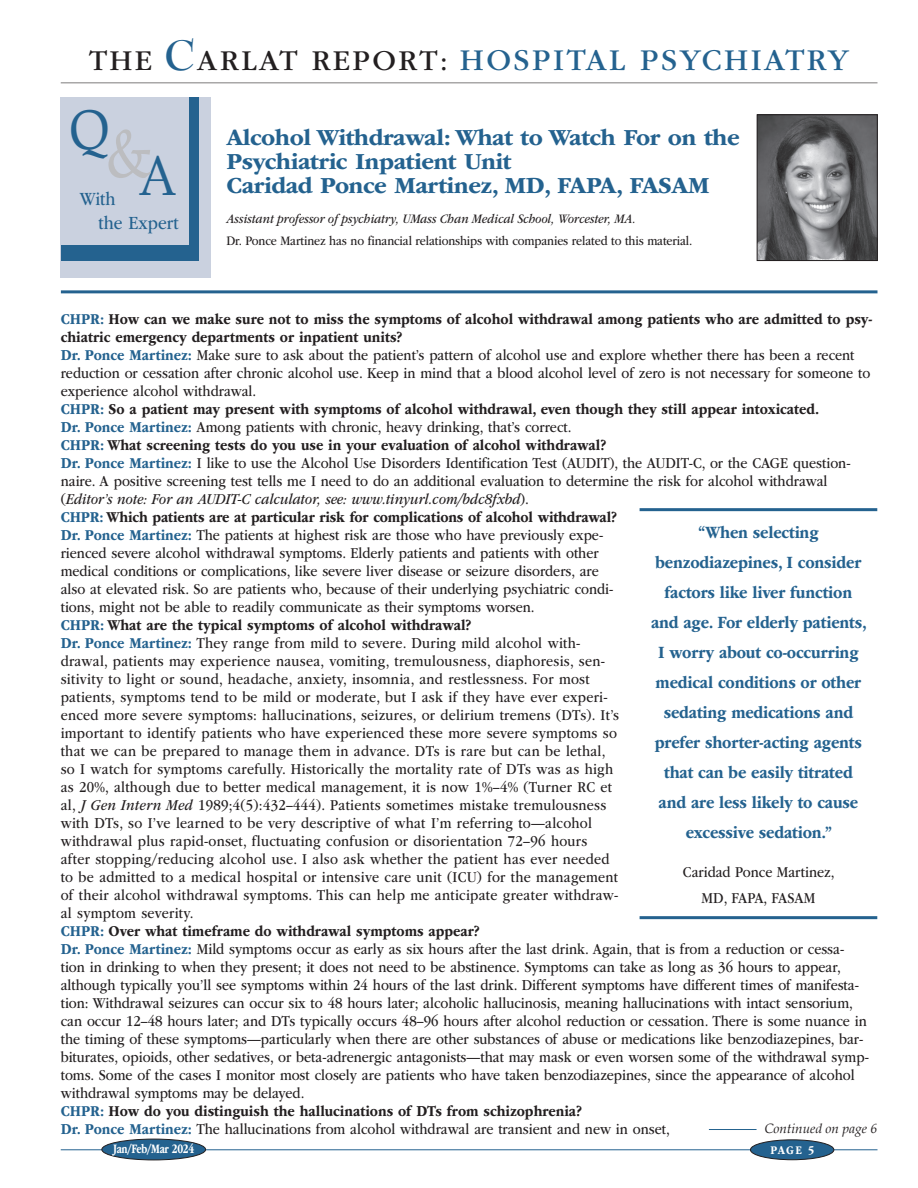
<style>
.page{position:relative;width:918px;height:1188px;background:#fff}
.page>*{position:absolute;margin:0;border:0;box-sizing:border-box;transform-origin:0 0}
.t1{font:68.1px "Book Antiqua";color:#bcbdc0;scale:.88 1}
.t2{font:55.95px "Book Antiqua";color:#24628f;scale:.88 1}
.t3{font:31.5px "ITC Garamond Std";letter-spacing:.075em;color:#24628f}
.t4{font:700 24px/24px "ITC Garamond Std";letter-spacing:-.02em;color:#24628f}
.t5{font:19.5px "ITC Garamond Std";color:#24628f;scale:.88 1}
.t6{font:700 18px/30px "ITC Garamond Std";letter-spacing:-.01em;color:#24628f;text-align:center;scale:.88 1}
.t7{font:15.75px/18px "ITC Garamond Std";color:#231f20;scale:.88 1}
.t8{font:13.5px "ITC Garamond Std";letter-spacing:-.01em;color:#231f20;scale:.88 1}
.t9{font:italic 13.5px "ITC Garamond Std";color:#231f20;scale:.88 1}
.t10{font:italic 13.5px "Book Antiqua";color:#231f20}
.t11{font:700 13.5px "ITC Garamond Std";letter-spacing:-.03em;color:#fff;scale:.73 1}
.t12{font:700 12.15px "ITC Garamond Std";color:#fff;scale:.85 1}
.s1{font-size:30px;color:#231f20}
.s2{font-family:"Bernhard Modern Std";font-weight:700;font-size:46.5px}
.s3{font-weight:700;color:#24628f}
.s4{font-weight:700}
.s5{font-style:italic}
</style>
<div class="page">
<hr style="left:61px;top:82px;width:817px;height:2px;background:#231f20">
<hr style="left:61px;top:1149px;width:817px;height:1px;background:#24628f">
<div style="left:750px;top:1140px;width:84px;height:20px;background:#24628f;border-radius:50%"></div>
<div style="left:750px;top:1139px;width:84px;height:21px;border:1px solid #231f20;border-radius:50%"></div>
<div style="left:102px;top:1139px;width:104px;height:21px;background:#24628f;border-radius:50%"></div>
<div style="left:101px;top:1139px;width:105px;height:21px;border:1px solid #231f20;border-radius:50%"></div>
<hr style="left:709px;top:1129px;width:48px;height:1px;background:#24628f">
<hr style="left:61px;top:290px;width:817px;height:3px;background:#24628f">
<div style="left:61px;top:98px;width:150px;height:180px;background:#cad1df"></div>
<div style="left:61px;top:98px;width:138px;height:163px;background:#24628f"></div>
<div style="left:61px;top:98px;width:127px;height:147px;background:#cad1df"></div>
<hr style="left:640px;top:508px;width:237px;height:3px;background:#24628f">
<hr style="left:640px;top:916px;width:237px;height:3px;background:#24628f">
<img style="left:759px;top:117px;width:117px;height:142px">
<div style="left:757px;top:115px;width:121px;height:146px;border:1px solid #231f20"></div>
<h3 class="t3" style="left:89px;top:43px;width:761px"><span class="s1">THE</span> <span class="s2">C</span><span class="s1">ARLAT REPORT:</span> HOSPITAL PSYCHIATRY</h3>
<h1 class="t1" style="left:70px;top:112px;width:95px">&amp;<sup>Q</sup></h1>
<h2 class="t2" style="left:138px;top:142px;width:45px">A</h2>
<p class="t5" style="left:99px;top:212px;width:93px">the Expert</p>
<p class="t5" style="left:80px;top:188px;width:42px">With</p>
<h3 class="t4" style="left:226px;top:126px;width:515px">Alcohol Withdrawal: What to Watch For on the<br>Psychiatric Inpatient Unit<br>Caridad Ponce Martinez, MD, FAPA, FASAM</h3>
<p class="t9" style="left:226px;top:211px;width:467px">Assistant professor of psychiatry, UMass Chan Medical School, Worcester, MA.</p>
<p class="t8" style="left:226px;top:234px;width:531px">Dr. Ponce Martinez has no financial relationships with companies related to this material.</p>
<p class="t7" style="left:61px;top:310px;width:924px"><span class="s3">CHPR:</span> <span class="s4">How can we make sure not to miss the symptoms of alcohol withdrawal among patients who are admitted to psy&shy;chiatric emergency departments or inpatient units?<br></span><span class="s3">Dr. Ponce Martinez:</span> Make sure to ask about the patient’s pattern of alcohol use and explore whether there has been a recent reduction or cessation after chronic alcohol use. Keep in mind that a blood alcohol level of zero is not necessary for someone to experience alcohol withdrawal.<br><span class="s3">CHPR:</span> <span class="s4">So a patient may present with symptoms of alcohol withdrawal, even though they still appear intoxicated.<br></span><span class="s3">Dr. Ponce Martinez:</span> Among patients with chronic, heavy drinking, that’s correct.<br><span class="s3">CHPR:</span> <span class="s4">What screening tests do you use in your evaluation of alcohol withdrawal?<br></span><span class="s3">Dr. Ponce Martinez:</span> I like to use the Alcohol Use Disorders Identification Test (AUDIT), the AUDIT-C, or the CAGE question&shy;naire. A positive screening test tells me I need to do an additional evaluation to determine the risk for alcohol withdrawal (<span class="s5">Editor’s note: For an AUDIT-C calculator, see: www.tinyurl.com/bdc8fxbd</span>).<br><span class="s3">CHPR:</span> <span class="s4">Which patients are at particular risk for complications of alcohol withdrawal?<br></span><span class="s3">Dr. Ponce Martinez:</span> The patients at highest risk are those who have previously expe-<br>rienced severe alcohol withdrawal symptoms. Elderly patients and patients with other<br>medical conditions or complications, like severe liver disease or seizure disorders, are<br>also at elevated risk. So are patients who, because of their underlying psychiatric condi-<br>tions, might not be able to readily communicate as their symptoms worsen.<br><span class="s3">CHPR:</span> <span class="s4">What are the typical symptoms of alcohol withdrawal?<br></span><span class="s3">Dr. Ponce Martinez:</span> They range from mild to severe. During mild alcohol with-<br>drawal, patients may experience nausea, vomiting, tremulousness, diaphoresis, sen-<br>sitivity to light or sound, headache, anxiety, insomnia, and restlessness. For most<br>patients, symptoms tend to be mild or moderate, but I ask if they have ever experi-<br>enced more severe symptoms: hallucinations, seizures, or delirium tremens (DTs). It’s<br>important to identify patients who have experienced these more severe symptoms so<br>that we can be prepared to manage them in advance. DTs is rare but can be lethal,<br>so I watch for symptoms carefully. Historically the mortality rate of DTs was as high<br>as 20%, although due to better medical management, it is now 1%–4% (Turner RC et<br>al, <span class="s5">J Gen Intern Med</span> 1989;4(5):432–444). Patients sometimes mistake tremulousness<br>with DTs, so I’ve learned to be very descriptive of what I’m referring to—alcohol<br>withdrawal plus rapid-onset, fluctuating confusion or disorientation 72–96 hours<br>after stopping/reducing alcohol use. I also ask whether the patient has ever needed<br>to be admitted to a medical hospital or intensive care unit (ICU) for the management<br>of their alcohol withdrawal symptoms. This can help me anticipate greater withdraw-<br>al symptom severity.<br><span class="s3">CHPR:</span> <span class="s4">Over what timeframe do withdrawal symptoms appear?<br></span><span class="s3">Dr. Ponce Martinez:</span> Mild symptoms occur as early as six hours after the last drink. Again, that is from a reduction or cessa-<br>tion in drinking to when they present; it does not need to be abstinence. Symptoms can take as long as 36 hours to appear, although typically you’ll see symptoms within 24 hours of the last drink. Different symptoms have different times of manifesta&shy;tion: Withdrawal seizures can occur six to 48 hours later; alcoholic hallucinosis, meaning hallucinations with intact sensorium, can occur 12–48 hours later; and DTs typically occurs 48–96 hours after alcohol reduction or cessation. There is some nuance in the timing of these symptoms—particularly when there are other substances of abuse or medications like benzodiazepines, bar&shy;biturates, opioids, other sedatives, or beta-adrenergic antagonists—that may mask or even worsen some of the withdrawal symp&shy;toms. Some of the cases I monitor most closely are patients who have taken benzodiazepines, since the appearance of alcohol withdrawal symptoms may be delayed.<br><span class="s3">CHPR:</span> <span class="s4">How do you distinguish the hallucinations of DTs from schizophrenia?<br></span><span class="s3">Dr. Ponce Martinez:</span> The hallucinations from alcohol withdrawal are transient and new in onset,</p>
<p class="t6" style="left:651px;top:517px;width:247px">“When selecting benzodiazepines, I consider factors like liver function and age. For elderly patients,<br>I worry about co-occurring medical conditions or other sedating medications and prefer shorter-acting agents that can be easily titrated and are less likely to cause excessive sedation.”</p>
<p class="t7" style="left:683px;top:860px;width:174px;line-height:25.5px;text-align:center">Caridad Ponce Martinez,<br>MD, FAPA, FASAM</p>
<p class="t10" style="left:764px;top:1121px;width:114px">Continued on page 6</p>
<p class="t11" style="left:113px;top:1141px;width:113px">Jan/Feb/Mar 2024</p>
<p class="t12" style="left:771px;top:1143px;width:53px">PAGE 5</p>
</div>
